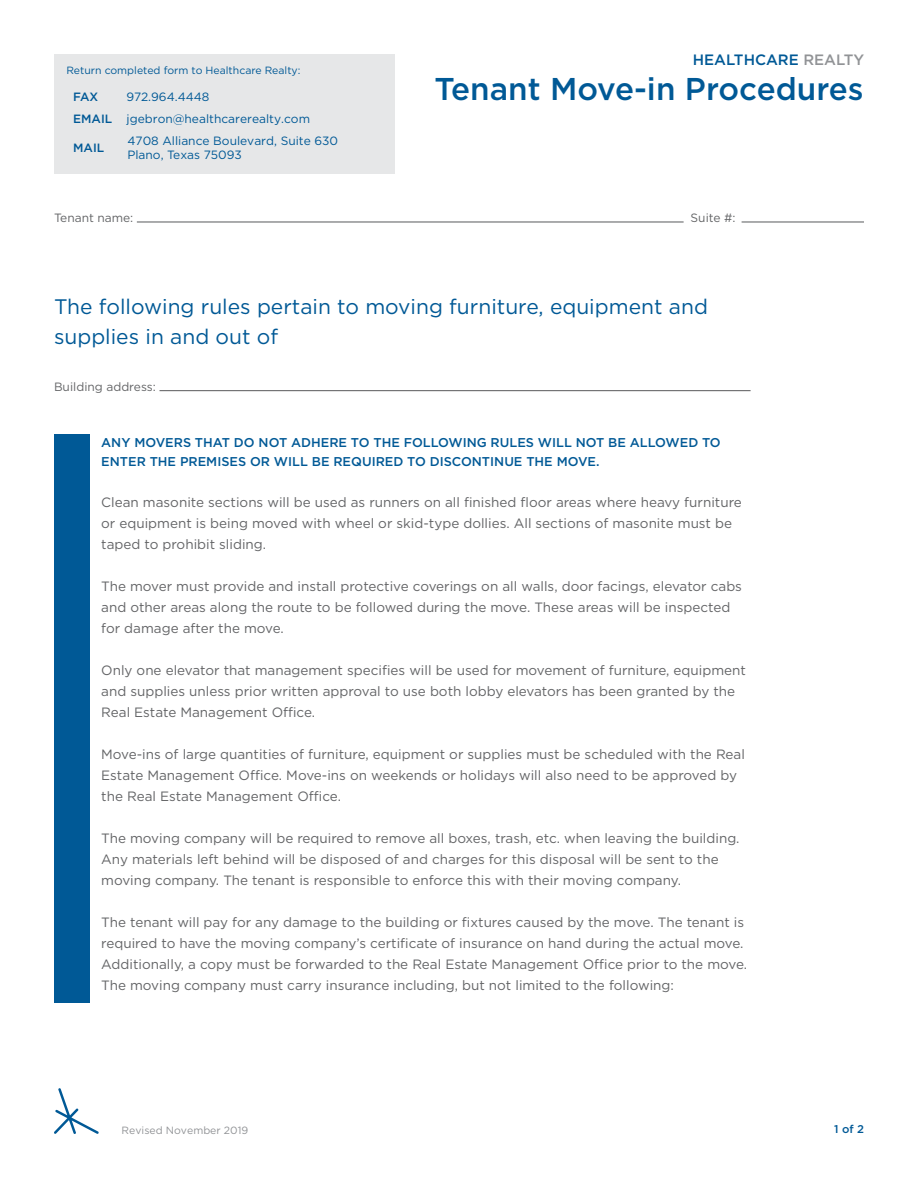
<style>
.page{position:relative;width:918px;height:1188px;background:#fff}
.page>*{position:absolute;margin:0;border:0;box-sizing:border-box;transform-origin:0 0}
.t1{font:500 31.5px "Gotham";color:#005996}
.t2{font:21px/30px "Gotham";color:#005996}
.t3{font:500 15px "Gotham";color:#005996}
.t4{font:13.5px/21px "Gotham";color:#636466}
.t5{font:500 12.75px/19.5px "Gotham";color:#005996}
.t6{font:12px/21.8px "Gotham";color:#005996}
.t7{font:12px "Gotham";color:#636466}
.t8{font:500 12px "Gotham";color:#005996}
.t9{font:500 11.25px "Gotham";color:#005996}
.t10{font:10.5px "Gotham";color:#005996}
.t11{font:10.5px "Gotham";color:#919396}
.s1{font-weight:500}
.s2{color:#919396}
</style>
<div class="page">
<svg style="left:54px;top:1088px;width:45px;height:46px"></svg>
<hr style="left:160px;top:390px;width:591px;height:1px;background:#58595b">
<hr style="left:137px;top:222px;width:547px;height:1px;background:#58595b">
<hr style="left:742px;top:222px;width:122px;height:1px;background:#58595b">
<div style="left:54px;top:434px;width:35px;height:568px;background:#005996"></div>
<div style="left:54px;top:54px;width:340px;height:120px;background:#e6e7e8"></div>
<p class="t10" style="left:66px;top:63px;width:236px">Return completed form to Healthcare Realty:</p>
<p class="t8" style="left:73px;top:89px;width:26px">FAX</p>
<p class="t6" style="left:73px;top:86px;width:238px;text-indent:53px">972.964.4448<br><span class="s1">EMAIL</span> jgebron@healthcarerealty.com</p>
<p class="t8" style="left:73px;top:140px;width:33px">MAIL</p>
<p class="t6" style="left:127px;top:134px;width:212px;line-height:13.5px">4708 Alliance Boulevard, Suite 630<br>Plano, Texas 75093</p>
<p class="t3" style="left:693px;top:50px;width:173px">HEALTHCARE <span class="s2">REALTY</span></p>
<h1 class="t1" style="left:434px;top:68px;width:431px">Tenant Move-in Procedures</h1>
<p class="t7" style="left:54px;top:210px;width:81px">Tenant name:</p>
<p class="t7" style="left:691px;top:210px;width:46px">Suite #:</p>
<h2 class="t2" style="left:54px;top:291px;width:655px">The following rules pertain to moving furniture, equipment and supplies in and out of</h2>
<p class="t7" style="left:54px;top:379px;width:103px">Building address:</p>
<p class="t5" style="left:101px;top:432px;width:621px">ANY MOVERS THAT DO NOT ADHERE TO THE FOLLOWING RULES WILL NOT BE ALLOWED TO<br>ENTER THE PREMISES OR WILL BE REQUIRED TO DISCONTINUE THE MOVE.</p>
<p class="t4" style="left:101px;top:491px;width:642px">Clean masonite sections will be used as runners on all finished floor areas where heavy furniture or equipment is being moved with wheel or skid-type dollies. All sections of masonite must be taped to prohibit sliding.</p>
<p class="t4" style="left:101px;top:575px;width:642px">The mover must provide and install protective coverings on all walls, door facings, elevator cabs and other areas along the route to be followed during the move. These areas will be inspected for damage after the move.</p>
<p class="t4" style="left:101px;top:659px;width:646px">Only one elevator that management specifies will be used for movement of furniture, equipment and supplies unless prior written approval to use both lobby elevators has been granted by the<br>Real Estate Management Office.</p>
<p class="t4" style="left:101px;top:743px;width:645px">Move-ins of large quantities of furniture, equipment or supplies must be scheduled with the Real<br>Estate Management Office. Move-ins on weekends or holidays will also need to be approved by the Real Estate Management Office.</p>
<p class="t4" style="left:101px;top:827px;width:640px">The moving company will be required to remove all boxes, trash, etc. when leaving the building.<br>Any materials left behind will be disposed of and charges for this disposal will be sent to the moving company. The tenant is responsible to enforce this with their moving company.</p>
<p class="t4" style="left:101px;top:911px;width:647px">The tenant will pay for any damage to the building or fixtures caused by the move. The tenant is required to have the moving company’s certificate of insurance on hand during the actual move.<br>Additionally, a copy must be forwarded to the Real Estate Management Office prior to the move.<br>The moving company must carry insurance including, but not limited to the following:</p>
<p class="t11" style="left:122px;top:1124px;width:128px">Revised November 2019</p>
<p class="t9" style="left:834px;top:1122px;width:31px">1 of 2</p>
</div>
